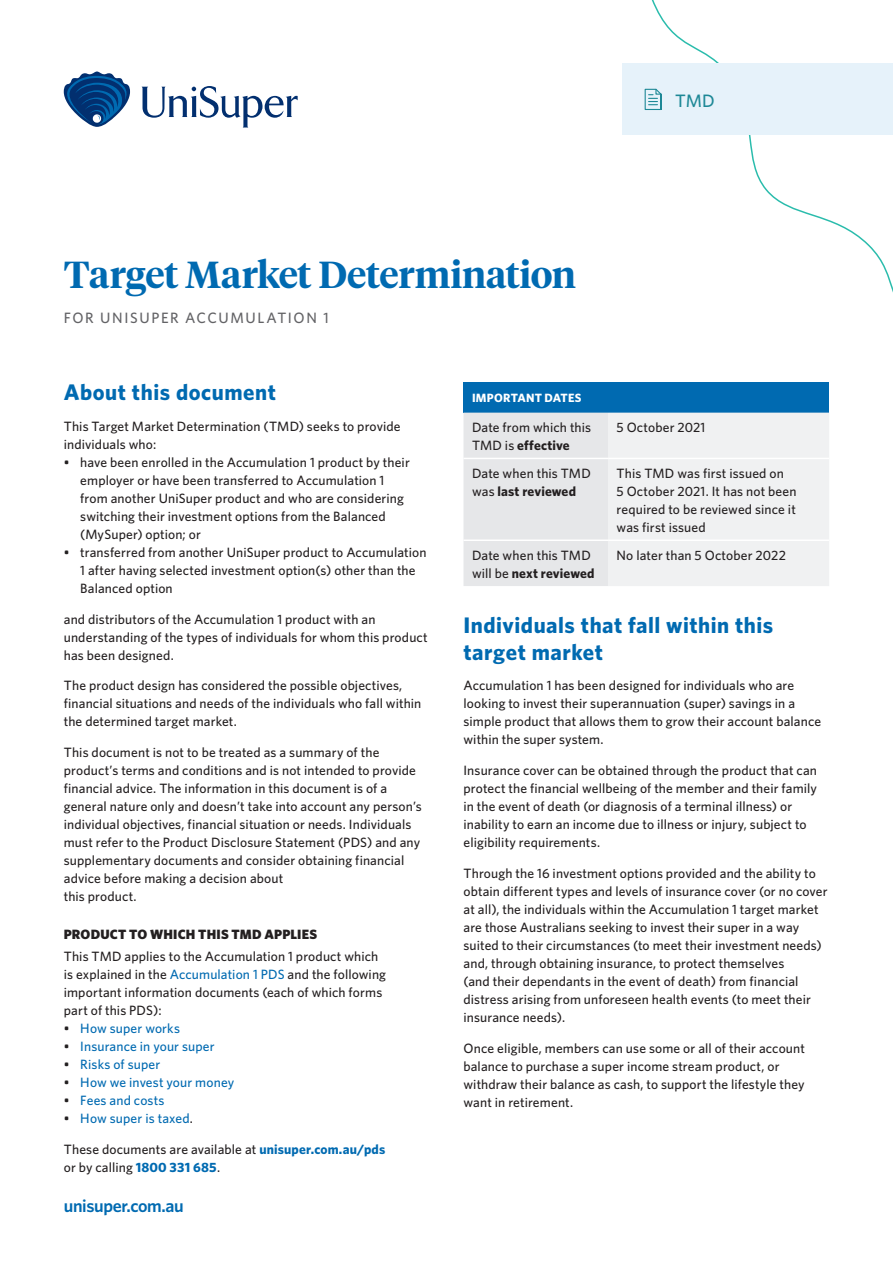
<style>
.page{position:relative;width:893px;height:1263px;background:#fff}
.page>*{position:absolute;margin:0;border:0;box-sizing:border-box;transform-origin:0 0}
.t1{font:600 37.5px "Tiempos Headline";letter-spacing:-.01em;color:#006ab1}
.t2{font:700 22.5px/27px "Whitney";letter-spacing:.025em;color:#006ab1}
.t3{font:600 18px "Whitney";letter-spacing:-.02em;color:#006ab1}
.t4{font:500 18px "Whitney";color:#1d8896}
.t5{font:500 15px "Whitney";letter-spacing:.11em;color:#636366}
.t6{font:500 13.5px/18px "Whitney";letter-spacing:.01em;color:#231f20}
.t7{font:500 13.5px "Whitney";letter-spacing:.01em;color:#006ab1}
.t8{font:900 13.5px "Whitney";letter-spacing:.015em;color:#231f20}
.t9{font:700 12px "Whitney";letter-spacing:.015em;color:#fff}
.s1{color:#006ab1}
.s2{color:#231f20}
.s3{font-weight:700;color:#006ab1}
.s4{font-weight:700}
</style>
<div class="page">
<svg style="left:141px;top:86px;width:157px;height:42px"></svg>
<svg style="left:64px;top:72px;width:66px;height:55px"></svg>
<svg style="left:622px;top:0;width:271px;height:293px"></svg>
<div style="left:622px;top:64px;width:271px;height:71px;background:#e6f2fa"></div>
<svg style="left:644px;top:88px;width:18px;height:22px"></svg>
<div style="left:463px;top:382px;width:366px;height:31px;background:#006ab1"></div>
<svg style="left:463px;top:413px;width:366px;height:173px"></svg>
<hr style="left:463px;top:458px;width:145px;height:1px;background:#fff">
<hr style="left:608px;top:458px;width:221px;height:1px;background:#fff">
<hr style="left:463px;top:539px;width:145px;height:2px;background:#fff">
<hr style="left:608px;top:539px;width:221px;height:2px;background:#fff">
<h1 class="t1" style="left:64px;top:248px;width:514px">Target Market Determination</h1>
<p class="t5" style="left:64px;top:307px;width:266px">FOR UNISUPER ACCUMULATION 1</p>
<h3 class="t4" style="left:675px;top:88px;width:41px">TMD</h3>
<h2 class="t2" style="left:64px;top:378px;width:214px">About this document</h2>
<p class="t6" style="left:64px;top:417px;width:338px">This Target Market Determination (TMD) seeks to provide individuals who:</p>
<p class="t6" style="left:80px;top:453px;width:331px;text-indent:-16px">• have been enrolled in the Accumulation 1 product by their employer or have been transferred to Accumulation 1 from another UniSuper product and who are considering switching their investment options from the Balanced (MySuper) option; or</p>
<p class="t6" style="left:80px;top:543px;width:348px;text-indent:-16px">• transferred from another UniSuper product to Accumulation<br>1 after having selected investment option(s) other than the<br>Balanced option</p>
<p class="t6" style="left:64px;top:610px;width:365px">and distributors of the Accumulation 1 product with an understanding of the types of individuals for whom this product has been designed.</p>
<p class="t6" style="left:64px;top:676px;width:359px">The product design has considered the possible objectives, financial situations and needs of the individuals who fall within the determined target market.</p>
<p class="t6" style="left:64px;top:743px;width:359px">This document is not to be treated as a summary of the product’s terms and conditions and is not intended to provide financial advice. The information in this document is of a general nature only and doesn’t take into account any person’s individual objectives, financial situation or needs. Individuals must refer to the Product Disclosure Statement (PDS) and any supplementary documents and consider obtaining financial advice before making a decision about<br>this product.</p>
<p class="t8" style="left:64px;top:925px;width:255px">PRODUCT TO WHICH THIS TMD APPLIES</p>
<p class="t6" style="left:64px;top:947px;width:324px">This TMD applies to the Accumulation 1 product which is explained in the <span class="s1">Accumulation 1 PDS</span> and the following important information documents (each of which forms part of this PDS):</p>
<p class="t7" style="left:64px;top:1019px;width:118px"><span class="s2">•</span> How super works</p>
<p class="t7" style="left:64px;top:1037px;width:152px"><span class="s2">•</span> Insurance in your super</p>
<p class="t7" style="left:64px;top:1055px;width:98px"><span class="s2">•</span> Risks of super</p>
<p class="t7" style="left:64px;top:1073px;width:172px"><span class="s2">•</span> How we invest your money</p>
<p class="t7" style="left:64px;top:1091px;width:102px"><span class="s2">•</span> Fees and costs</p>
<p class="t7" style="left:64px;top:1109px;width:131px"><span class="s2">•</span> How super is taxed<span class="s2">.</span></p>
<p class="t6" style="left:64px;top:1140px;width:323px">These documents are available at <span class="s3">unisuper.com.au/pds </span>or by calling <span class="s3">1800 331 685</span>.</p>
<h3 class="t3" style="left:64px;top:1194px;width:122px">unisuper.com.au</h3>
<p class="t9" style="left:472px;top:390px;width:111px">IMPORTANT DATES</p>
<p class="t6" style="left:472px;top:418px;width:121px">Date from which this<br>TMD is <span class="s4">effective</span></p>
<p class="t6" style="left:617px;top:418px;width:90px">5 October 2021</p>
<p class="t6" style="left:472px;top:464px;width:120px">Date when this TMD was <span class="s4">last reviewed</span></p>
<p class="t6" style="left:617px;top:464px;width:181px">This TMD was first issued on<br>5 October 2021. It has not been required to be reviewed since it was first issued</p>
<p class="t6" style="left:472px;top:546px;width:124px">Date when this TMD will be <span class="s4">next reviewed</span></p>
<p class="t6" style="left:617px;top:546px;width:171px">No later than 5 October 2022</p>
<h2 class="t2" style="left:463px;top:611px;width:311px">Individuals that fall within this target market</h2>
<p class="t6" style="left:463px;top:676px;width:359px">Accumulation 1 has been designed for individuals who are looking to invest their superannuation (super) savings in a simple product that allows them to grow their account balance within the super system.</p>
<p class="t6" style="left:463px;top:761px;width:355px">Insurance cover can be obtained through the product that can protect the financial wellbeing of the member and their family in the event of death (or diagnosis of a terminal illness) or inability to earn an income due to illness or injury, subject to eligibility requirements.</p>
<p class="t6" style="left:463px;top:864px;width:366px">Through the 16 investment options provided and the ability to obtain different types and levels of insurance cover (or no cover at all), the individuals within the Accumulation 1 target market are those Australians seeking to invest their super in a way suited to their circumstances (to meet their investment needs) and, through obtaining insurance, to protect themselves<br>(and their dependants in the event of death) from financial distress arising from unforeseen health events (to meet their insurance needs).</p>
<p class="t6" style="left:463px;top:1039px;width:343px">Once eligible, members can use some or all of their account balance to purchase a super income stream product, or withdraw their balance as cash, to support the lifestyle they want in retirement.</p>
</div>
